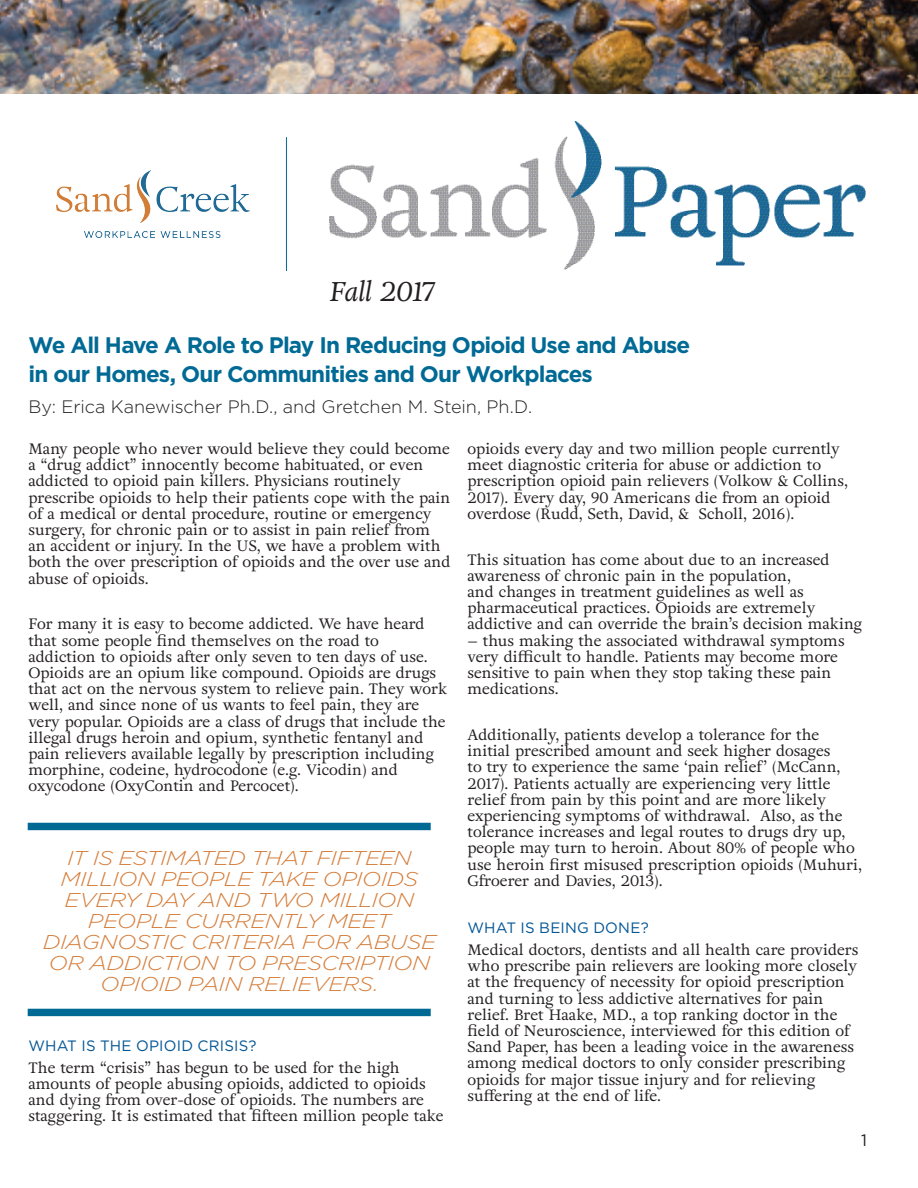
<style>
.page{position:relative;width:918px;height:1188px;background:#fff}
.page>*{position:absolute;margin:0;border:0;box-sizing:border-box;transform-origin:0 0}
.Body_Text{font:italic 27px "Adriane Text";letter-spacing:-.025em;color:#231f20}
.Title_3{font:700 22.5px "Gotham";letter-spacing:-.04em;color:#006a95}
.Quotation{font:italic 300 19.95px/21px "Gotham";letter-spacing:-.025em;color:#d57d3a;text-align:center;scale:1.16 1}
.Subtitle{font:300 18px "Gotham";letter-spacing:-.005em;color:#231f20}
.t1{font:16.5px "Gotham";color:#231f20}
.t2{font:15px/16.2px "Adriane Text";color:#231f20}
.subhead{font:15px "Gotham";letter-spacing:.01em;color:#005595}
</style>
<div class="page">
<img style="left:0;top:0;width:918px;height:94px">
<img style="left:56px;top:170px;width:193px;height:68px">
<hr style="left:286px;top:137px;width:1px;height:134px;background:#006a95">
<img style="left:330px;top:122px;width:535px;height:148px">
<div style="left:28px;top:823px;width:403px;height:7px;background:#006a95"></div>
<div style="left:28px;top:1009px;width:403px;height:7px;background:#006a95"></div>
<p class="Body_Text" style="left:330px;top:273px;width:108px">Fall 2017</p>
<p class="Title_3" style="left:28px;top:330px;width:664px">We All Have A Role to Play In Reducing Opioid Use and Abuse</p>
<p class="Title_3" style="left:28px;top:359px;width:566px">in our Homes, Our Communities and Our Workplaces</p>
<p class="Subtitle" style="left:28px;top:395px;width:505px">By: Erica Kanewischer Ph.D., and Gretchen M. Stein, Ph.D.</p>
<p class="t2" style="left:468px;top:440px;width:382px">opioids every day and two million people currently meet diagnostic criteria for abuse or addiction to prescription opioid pain relievers (Volkow &amp; Collins, 2017). Every day, 90 Americans die from an opioid overdose (Rudd, Seth, David, &amp; Scholl, 2016).</p>
<p class="t2" style="left:468px;top:551px;width:396px">This situation has come about due to an increased awareness of chronic pain in the population,<br>and changes in treatment guidelines as well as pharmaceutical practices. Opioids are extremely addictive and can override the brain’s decision making</p>
<p class="t2" style="left:468px;top:632px;width:379px">– thus making the associated withdrawal symptoms very difficult to handle. Patients may become more sensitive to pain when they stop taking these pain medications.</p>
<p class="t2" style="left:468px;top:726px;width:396px">Additionally, patients develop a tolerance for the initial prescribed amount and seek higher dosages<br>to try to experience the same ‘pain relief’ (McCann, 2017). Patients actually are experiencing very little relief from pain by this point and are more likely experiencing symptoms of withdrawal. Also, as the tolerance increases and legal routes to drugs dry up, people may turn to heroin. About 80% of people who use heroin first misused prescription opioids (Muhuri, Gfroerer and Davies, 2013).</p>
<p class="subhead" style="left:468px;top:919px;width:183px">WHAT IS BEING DONE?</p>
<p class="t2" style="left:468px;top:941px;width:392px">Medical doctors, dentists and all health care providers who prescribe pain relievers are looking more closely at the frequency of necessity for opioid prescription and turning to less addictive alternatives for pain relief. Bret Haake, MD., a top ranking doctor in the field of Neuroscience, interviewed for this edition of Sand Paper, has been a leading voice in the awareness among medical doctors to only consider prescribing opioids for major tissue injury and for relieving suffering at the end of life.</p>
<p class="t2" style="left:28px;top:440px;width:424px">Many people who never would believe they could become a “drug addict” innocently become habituated, or even addicted to opioid pain killers. Physicians routinely prescribe opioids to help their patients cope with the pain of a medical or dental procedure, routine or emergency surgery, for chronic pain or to assist in pain relief from an accident or injury. In the US, we have a problem with both the over prescription of opioids and the over use and abuse of opioids.</p>
<p class="t2" style="left:28px;top:616px;width:420px">For many it is easy to become addicted. We have heard that some people find themselves on the road to addiction to opioids after only seven to ten days of use.<br>Opioids are an opium like compound. Opioids are drugs that act on the nervous system to relieve pain. They work well, and since none of us wants to feel pain, they are very popular. Opioids are a class of drugs that include the illegal drugs heroin and opium, synthetic fentanyl and pain relievers available legally by prescription including morphine, codeine, hydrocodone (e.g. Vicodin) and oxycodone (OxyContin and Percocet).</p>
<p class="Quotation" style="left:43px;top:847px;width:341px">IT IS ESTIMATED THAT FIFTEEN<br>MILLION PEOPLE TAKE OPIOIDS<br>EVERY DAY AND TWO MILLION<br>PEOPLE CURRENTLY MEET<br>DIAGNOSTIC CRITERIA FOR ABUSE<br>OR ADDICTION TO PRESCRIPTION<br>OPIOID PAIN RELIEVERS.</p>
<p class="subhead" style="left:28px;top:1036px;width:230px">WHAT IS THE OPIOID CRISIS?</p>
<p class="t2" style="left:28px;top:1059px;width:417px">The term “crisis” has begun to be used for the high amounts of people abusing opioids, addicted to opioids and dying from over-dose of opioids. The numbers are staggering. It is estimated that fifteen million people take</p>
<p class="t1" style="left:861px;top:1130px;width:7px">1</p>
</div>
